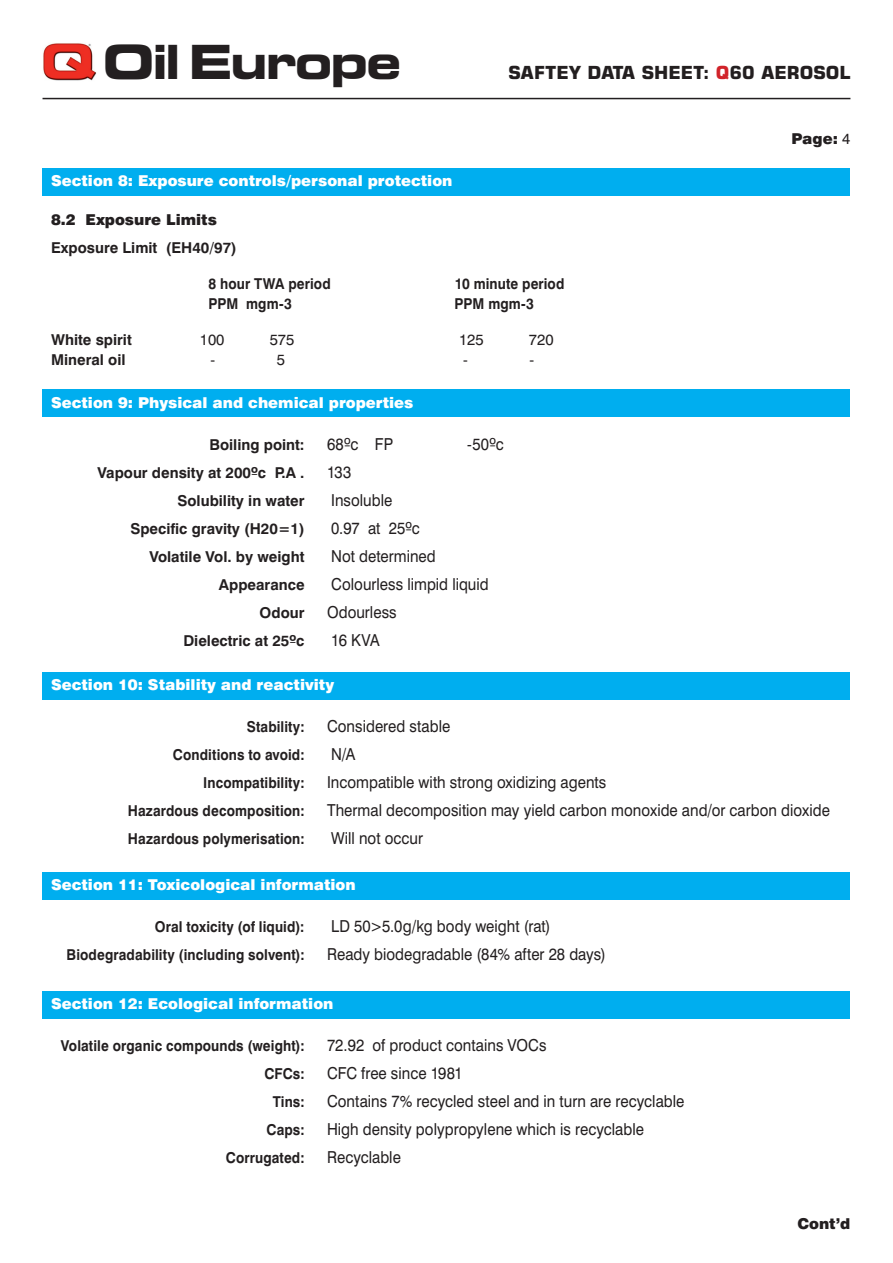
<style>
.page{position:relative;width:893px;height:1263px;background:#fff}
.page>*{position:absolute;margin:0;border:0;box-sizing:border-box;transform-origin:0 0}
.t1{font:700 expanded 46.95px "Square 721 BT";letter-spacing:-.05em;color:#231f20}
.t2{font:700 18px "Square 721 BT";color:#231f20}
.t3{font:16.5px "Swiss 721 BT";color:#231f20;scale:.91 1}
.t4{font:700 15px "Swiss 721 BT";letter-spacing:.005em;color:#231f20;scale:.91 1}
.t5{font:900 15px "Swiss 721 BT";color:#fff}
.t6{font:700 15px "Swiss 721 BT";letter-spacing:.005em;color:#231f20}
.t7{font:900 15px "Swiss 721 BT";color:#231f20}
.t8{font:15px "Swiss 721 BT";color:#231f20}
.s1{color:#d1232a}
.s2{font-weight:400}
</style>
<div class="page">
<div style="left:43px;top:168px;width:807px;height:28px;background:#00aeef"></div>
<img style="left:43px;top:43px;width:53px;height:38px">
<hr style="left:43px;top:98px;width:807px;height:1px;background:#231f20">
<div style="left:43px;top:389px;width:807px;height:28px;background:#00aeef"></div>
<div style="left:43px;top:672px;width:807px;height:27px;background:#00aeef"></div>
<div style="left:43px;top:872px;width:807px;height:27px;background:#00aeef"></div>
<div style="left:43px;top:991px;width:807px;height:27px;background:#00aeef"></div>
<h1 class="t1" style="left:103px;top:34px;width:300px">Oil Europe</h1>
<p class="t2" style="left:508px;top:62px;width:343px">SAFTEY DATA SHEET: <span class="s1">Q</span>60 AEROSOL</p>
<p class="t7" style="left:791px;top:130px;width:60px">Page: <span class="s2">4</span></p>
<p class="t5" style="left:51px;top:172px;width:403px">Section 8: Exposure controls/personal protection</p>
<p class="t7" style="left:51px;top:210px;width:167px">8.2 Exposure Limits</p>
<p class="t6" style="left:51px;top:238px;width:187px">Exposure Limit (EH40/97)</p>
<p class="t4" style="left:209px;top:275px;width:136px">8 hour TWA period</p>
<p class="t4" style="left:455px;top:275px;width:122px">10 minute period</p>
<p class="t4" style="left:209px;top:294px;width:93px">PPM mgm-3</p>
<p class="t4" style="left:455px;top:294px;width:89px">PPM mgm-3</p>
<p class="t6" style="left:51px;top:331px;width:82px">White spirit</p>
<p class="t8" style="left:200px;top:331px;width:26px">100</p>
<p class="t8" style="left:270px;top:331px;width:26px">575</p>
<p class="t8" style="left:459px;top:331px;width:26px">125</p>
<p class="t8" style="left:529px;top:331px;width:26px">720</p>
<p class="t6" style="left:51px;top:350px;width:76px">Mineral oil</p>
<p class="t8" style="left:210px;top:350px;width:6px">-</p>
<p class="t8" style="left:277px;top:350px;width:10px">5</p>
<p class="t8" style="left:463px;top:350px;width:6px">-</p>
<p class="t8" style="left:529px;top:350px;width:6px">-</p>
<p class="t5" style="left:51px;top:393px;width:364px">Section 9: Physical and chemical properties</p>
<p class="t6" style="left:209px;top:435px;width:97px">Boiling point:</p>
<p class="t3" style="left:327px;top:434px;width:74px">68ºc FP</p>
<p class="t3" style="left:467px;top:434px;width:42px">-50ºc</p>
<p class="t6" style="left:98px;top:463px;width:208px">Vapour density at 200ºc P.A .</p>
<p class="t3" style="left:327px;top:462px;width:28px">133</p>
<p class="t6" style="left:177px;top:491px;width:129px">Solubility in water</p>
<p class="t3" style="left:331px;top:490px;width:69px">Insoluble</p>
<p class="t6" style="left:130px;top:519px;width:176px">Specific gravity (H20=1)</p>
<p class="t3" style="left:331px;top:518px;width:99px">0.97 at 25ºc</p>
<p class="t6" style="left:149px;top:547px;width:157px">Volatile Vol. by weight</p>
<p class="t3" style="left:331px;top:546px;width:116px">Not determined</p>
<p class="t6" style="left:219px;top:575px;width:87px">Appearance</p>
<p class="t3" style="left:331px;top:574px;width:174px">Colourless limpid liquid</p>
<p class="t6" style="left:260px;top:603px;width:46px">Odour</p>
<p class="t3" style="left:327px;top:602px;width:78px">Odourless</p>
<p class="t6" style="left:183px;top:631px;width:123px">Dielectric at 25ºc</p>
<p class="t3" style="left:331px;top:630px;width:55px">16 KVA</p>
<p class="t5" style="left:51px;top:676px;width:285px">Section 10: Stability and reactivity</p>
<p class="t4" style="left:247px;top:718px;width:65px">Stability:</p>
<p class="t3" style="left:327px;top:716px;width:137px">Considered stable</p>
<p class="t4" style="left:173px;top:746px;width:146px">Conditions to avoid:</p>
<p class="t3" style="left:331px;top:744px;width:28px">N/A</p>
<p class="t4" style="left:203px;top:774px;width:113px">Incompatibility:</p>
<p class="t3" style="left:327px;top:772px;width:308px">Incompatible with strong oxidizing agents</p>
<p class="t4" style="left:128px;top:802px;width:196px">Hazardous decomposition:</p>
<p class="t3" style="left:327px;top:800px;width:554px">Thermal decomposition may yield carbon monoxide and/or carbon dioxide</p>
<p class="t4" style="left:128px;top:830px;width:196px">Hazardous polymerisation:</p>
<p class="t3" style="left:331px;top:828px;width:102px">Will not occur</p>
<p class="t5" style="left:51px;top:876px;width:306px">Section 11: Toxicological information</p>
<p class="t4" style="left:155px;top:918px;width:166px">Oral toxicity (of liquid):</p>
<p class="t3" style="left:331px;top:916px;width:243px">LD 50&gt;5.0g/kg body weight (rat)</p>
<p class="t4" style="left:67px;top:946px;width:263px">Biodegradability (including solvent):</p>
<p class="t3" style="left:327px;top:944px;width:308px">Ready biodegradable (84% after 28 days)</p>
<p class="t5" style="left:51px;top:995px;width:284px">Section 12: Ecological information</p>
<p class="t4" style="left:61px;top:1037px;width:269px">Volatile organic compounds (weight):</p>
<p class="t3" style="left:327px;top:1035px;width:243px">72.92 of product contains VOCs</p>
<p class="t4" style="left:264px;top:1065px;width:46px">CFCs:</p>
<p class="t3" style="left:327px;top:1063px;width:151px">CFC free since 1981</p>
<p class="t4" style="left:273px;top:1093px;width:36px">Tins:</p>
<p class="t3" style="left:327px;top:1091px;width:394px">Contains 7% recycled steel and in turn are recyclable</p>
<p class="t4" style="left:267px;top:1121px;width:43px">Caps:</p>
<p class="t3" style="left:327px;top:1119px;width:350px">High density polypropylene which is recyclable</p>
<p class="t4" style="left:226px;top:1149px;width:88px">Corrugated:</p>
<p class="t3" style="left:327px;top:1147px;width:83px">Recyclable</p>
<p class="t7" style="left:797px;top:1214px;width:55px">Cont’d</p>
</div>
